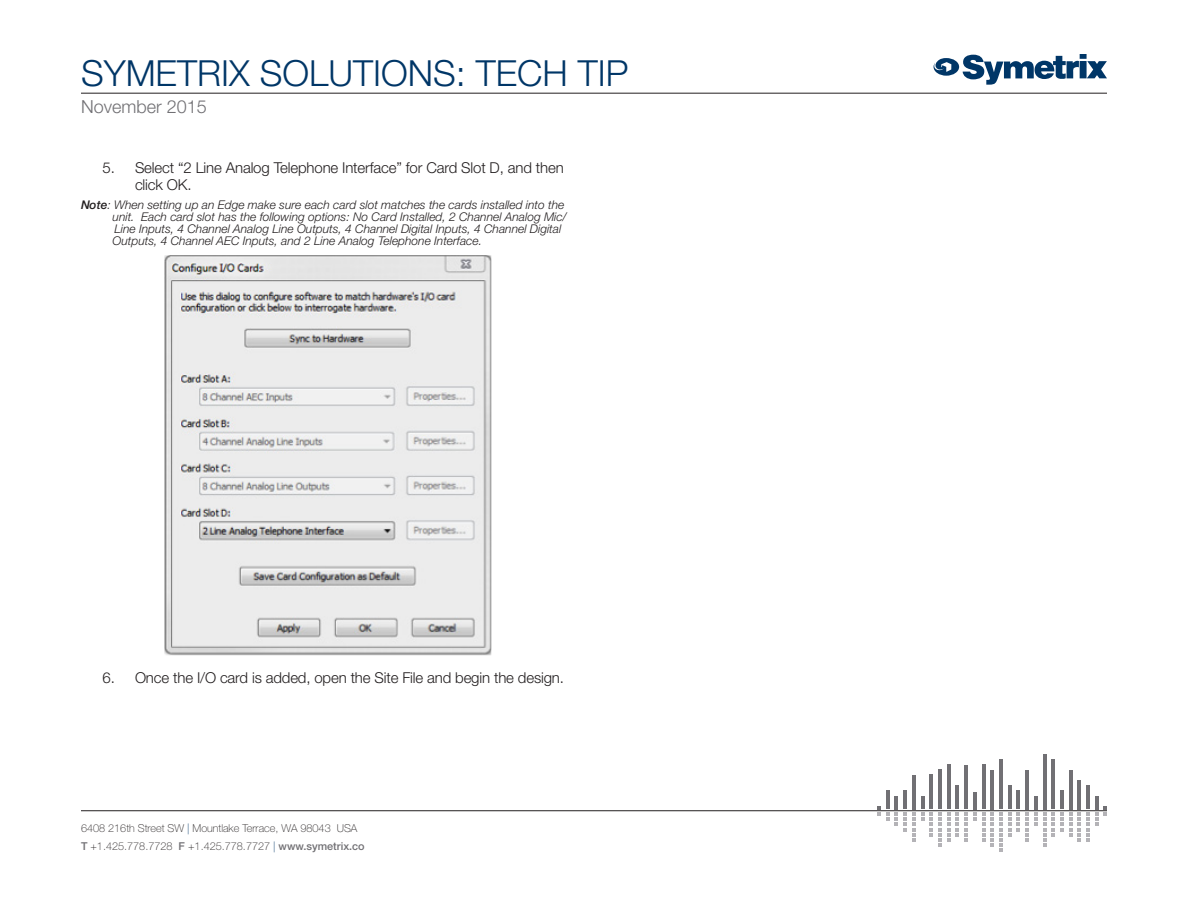
<style>
.page{position:relative;width:1188px;height:918px;background:#fff}
.page>*{position:absolute;margin:0;border:0;box-sizing:border-box;transform-origin:0 0}
.t1{font:300 36px "Helvetica Neue LT Std";color:#003667}
.t2{font:300 18px "Helvetica Neue LT Std";color:#717074}
.Body_Text{font:300 15px/17.2px "Helvetica Neue LT Std";letter-spacing:-.01em;color:#231f20}
.Body_Text-2{font:italic 300 12px/12px "Helvetica Neue LT Std";color:#231f20}
.t3{font:100 10.8px/18px "Helvetica Neue LT Std";color:#231f20}
.s1{font-weight:500}
.s2{color:#003667}
.s3{font-weight:500;color:#717074}
</style>
<div class="page">
<svg style="left:933px;top:54px;width:174px;height:31px"></svg>
<hr style="left:81px;top:93px;width:1026px;height:1px;background:#231f20">
<hr style="left:81px;top:810px;width:1026px;height:1px;background:#231f20">
<hr style="left:886px;top:791px;width:3px;height:18px;background:#717074">
<hr style="left:904px;top:791px;width:3px;height:18px;background:#717074">
<hr style="left:912px;top:775px;width:3px;height:34px;background:#717074">
<hr style="left:930px;top:775px;width:3px;height:34px;background:#717074">
<hr style="left:938px;top:770px;width:4px;height:39px;background:#717074">
<hr style="left:947px;top:765px;width:3px;height:44px;background:#717074">
<hr style="left:956px;top:785px;width:3px;height:24px;background:#717074">
<hr style="left:965px;top:765px;width:3px;height:44px;background:#717074">
<hr style="left:973px;top:792px;width:3px;height:17px;background:#717074">
<hr style="left:982px;top:765px;width:3px;height:44px;background:#717074">
<hr style="left:991px;top:770px;width:3px;height:39px;background:#717074">
<hr style="left:999px;top:759px;width:3px;height:50px;background:#717074">
<hr style="left:1008px;top:786px;width:3px;height:23px;background:#717074">
<hr style="left:1017px;top:791px;width:3px;height:18px;background:#717074">
<hr style="left:1026px;top:770px;width:3px;height:39px;background:#717074">
<hr style="left:1043px;top:754px;width:3px;height:55px;background:#717074">
<hr style="left:1052px;top:759px;width:3px;height:50px;background:#717074">
<hr style="left:1060px;top:791px;width:3px;height:18px;background:#717074">
<hr style="left:1069px;top:770px;width:3px;height:39px;background:#717074">
<hr style="left:1078px;top:780px;width:3px;height:29px;background:#717074">
<hr style="left:1087px;top:785px;width:3px;height:24px;background:#717074">
<svg style="left:878px;top:806px;width:11px;height:15px"></svg>
<svg style="left:895px;top:796px;width:3px;height:30px"></svg>
<svg style="left:904px;top:812px;width:11px;height:29px"></svg>
<svg style="left:921px;top:797px;width:3px;height:24px"></svg>
<svg style="left:930px;top:812px;width:20px;height:35px"></svg>
<svg style="left:956px;top:812px;width:3px;height:24px"></svg>
<svg style="left:965px;top:812px;width:11px;height:29px"></svg>
<svg style="left:982px;top:812px;width:3px;height:29px"></svg>
<svg style="left:991px;top:812px;width:11px;height:40px"></svg>
<svg style="left:1008px;top:812px;width:3px;height:24px"></svg>
<svg style="left:1017px;top:812px;width:3px;height:19px"></svg>
<svg style="left:1026px;top:796px;width:11px;height:45px"></svg>
<svg style="left:1043px;top:812px;width:3px;height:35px"></svg>
<svg style="left:1052px;top:812px;width:11px;height:24px"></svg>
<svg style="left:1069px;top:812px;width:3px;height:24px"></svg>
<svg style="left:1078px;top:812px;width:3px;height:29px"></svg>
<svg style="left:1087px;top:796px;width:11px;height:45px"></svg>
<svg style="left:1104px;top:806px;width:3px;height:9px"></svg>
<img style="left:164px;top:255px;width:327px;height:401px">
<h1 class="t1" style="left:81px;top:51px;width:549px">SYMETRIX SOLUTIONS: TECH TIP</h1>
<h2 class="t2" style="left:81px;top:95px;width:127px">November 2015</h2>
<p class="Body_Text" style="left:135px;top:158px;width:430px;text-indent:-32px">5. Select “2 Line Analog Telephone Interface” for Card Slot D, and then click OK.</p>
<p class="Body_Text-2" style="left:113px;top:198px;width:456px;text-indent:-32px"><span class="s1">Note</span>: When setting up an Edge make sure each card slot matches the cards installed into the unit. Each card slot has the following options: No Card Installed, 2 Channel Analog Mic/ Line Inputs, 4 Channel Analog Line Outputs, 4 Channel Digital Inputs, 4 Channel Digital Outputs, 4 Channel AEC Inputs, and 2 Line Analog Telephone Interface.</p>
<p class="Body_Text" style="left:103px;top:668px;width:463px">6. Once the I/O card is added, open the Site File and begin the design.</p>
<p class="t3" style="left:81px;top:820px;width:285px">6408 216th Street SW <span class="s2">|</span> Mountlake Terrace, WA 98043 USA<br><span class="s3">T</span> +1.425.778.7728 <span class="s3">F</span> +1.425.778.7727 <span class="s2">|</span> <span class="s3">www.symetrix.co</span></p>
</div>
